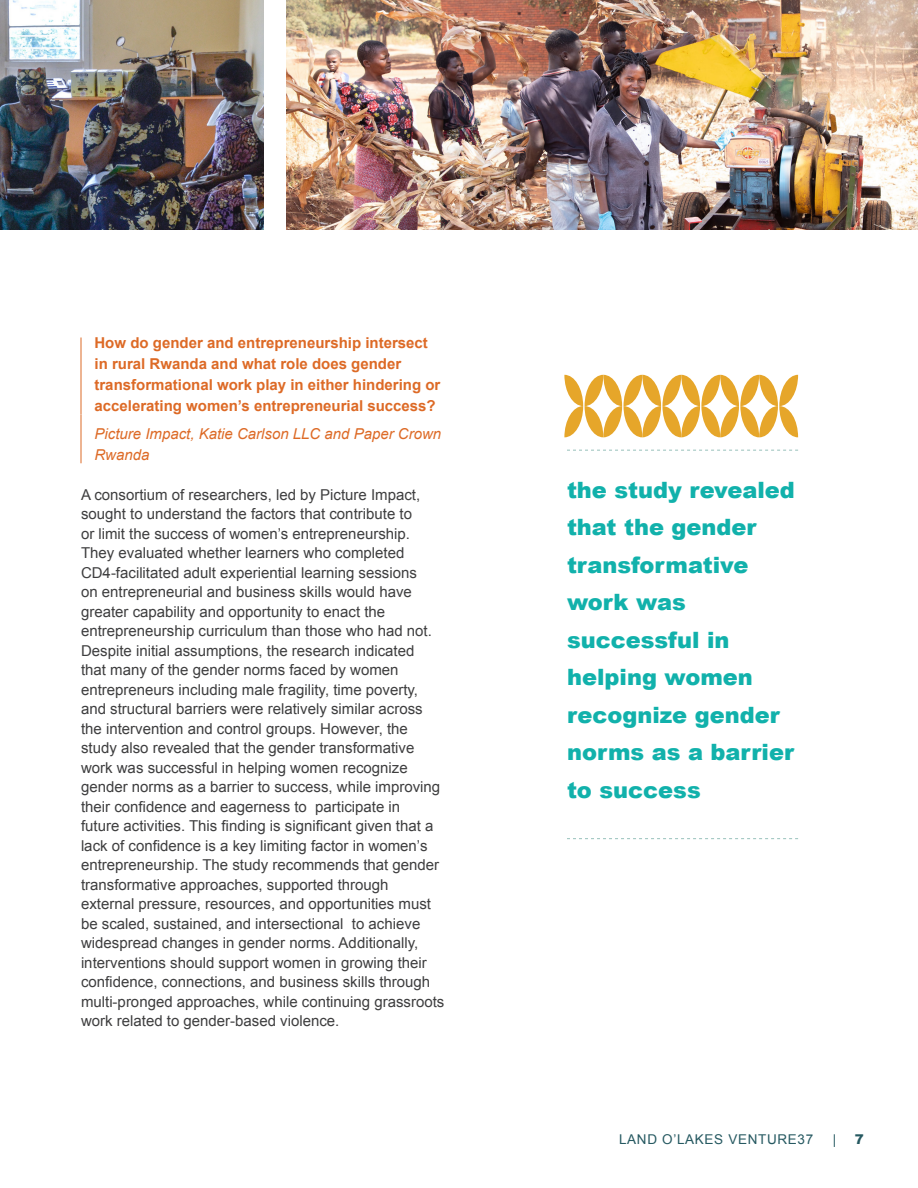
<style>
.page{position:relative;width:918px;height:1188px;background:#fff}
.page>*{position:absolute;margin:0;border:0;box-sizing:border-box;transform-origin:0 0}
.quote{font:900 22.5px/37.5px "Arial";color:#11b1ab}
.t1{font:15px/19.5px "Arial";color:#3e3e3f}
.question{font:700 15px/21px "Arial";color:#dd6a26}
.Name{font:italic 15px/21px "Arial";color:#dd6a26}
.t2{font:13.5px "Arial";letter-spacing:.05em;color:#265961}
.t3{font:900 13.5px "Arial";color:#265961}
</style>
<div class="page">
<hr style="left:81px;top:337px;width:1px;height:78px;background:#dd6a26">
<hr style="left:81px;top:415px;width:1px;height:48px;background:#dd6a26">
<img style="left:0;top:0;width:263px;height:230px">
<img style="left:286px;top:0;width:632px;height:230px">
<svg style="left:567px;top:450px;width:231px;height:1px"></svg>
<svg style="left:567px;top:838px;width:231px;height:1px"></svg>
<svg style="left:564px;top:375px;width:234px;height:62px"></svg>
<p class="question" style="left:94px;top:333px;width:347px">How do gender and entrepreneurship intersect in rural Rwanda and what role does gender transformational work play in either hindering or accelerating women’s entrepreneurial success?</p>
<p class="Name" style="left:94px;top:424px;width:348px">Picture Impact, Katie Carlson LLC and Paper Crown<br>Rwanda</p>
<p class="t1" style="left:81px;top:485px;width:365px">A consortium of researchers, led by Picture Impact, sought to understand the factors that contribute to<br>or limit the success of women’s entrepreneurship.<br>They evaluated whether learners who completed CD4-facilitated adult experiential learning sessions<br>on entrepreneurial and business skills would have greater capability and opportunity to enact the entrepreneurship curriculum than those who had not.<br>Despite initial assumptions, the research indicated<br>that many of the gender norms faced by women entrepreneurs including male fragility, time poverty, and structural barriers were relatively similar across the intervention and control groups. However, the study also revealed that the gender transformative work was successful in helping women recognize gender norms as a barrier to success, while improving their confidence and eagerness to participate in<br>future activities. This finding is significant given that a lack of confidence is a key limiting factor in women’s entrepreneurship. The study recommends that gender transformative approaches, supported through external pressure, resources, and opportunities must be scaled, sustained, and intersectional to achieve widespread changes in gender norms. Additionally, interventions should support women in growing their confidence, connections, and business skills through multi-pronged approaches, while continuing grassroots work related to gender-based violence.</p>
<p class="quote" style="left:567px;top:470px;width:229px">the study revealed that the gender transformative work was successful in helping women recognize gender norms as a barrier to success</p>
<p class="t2" style="left:619px;top:1131px;width:196px">LAND O’LAKES VENTURE37</p>
<p class="t2" style="left:833px;top:1131px;width:5px">|</p>
<p class="t3" style="left:855px;top:1130px;width:11px">7</p>
</div>
